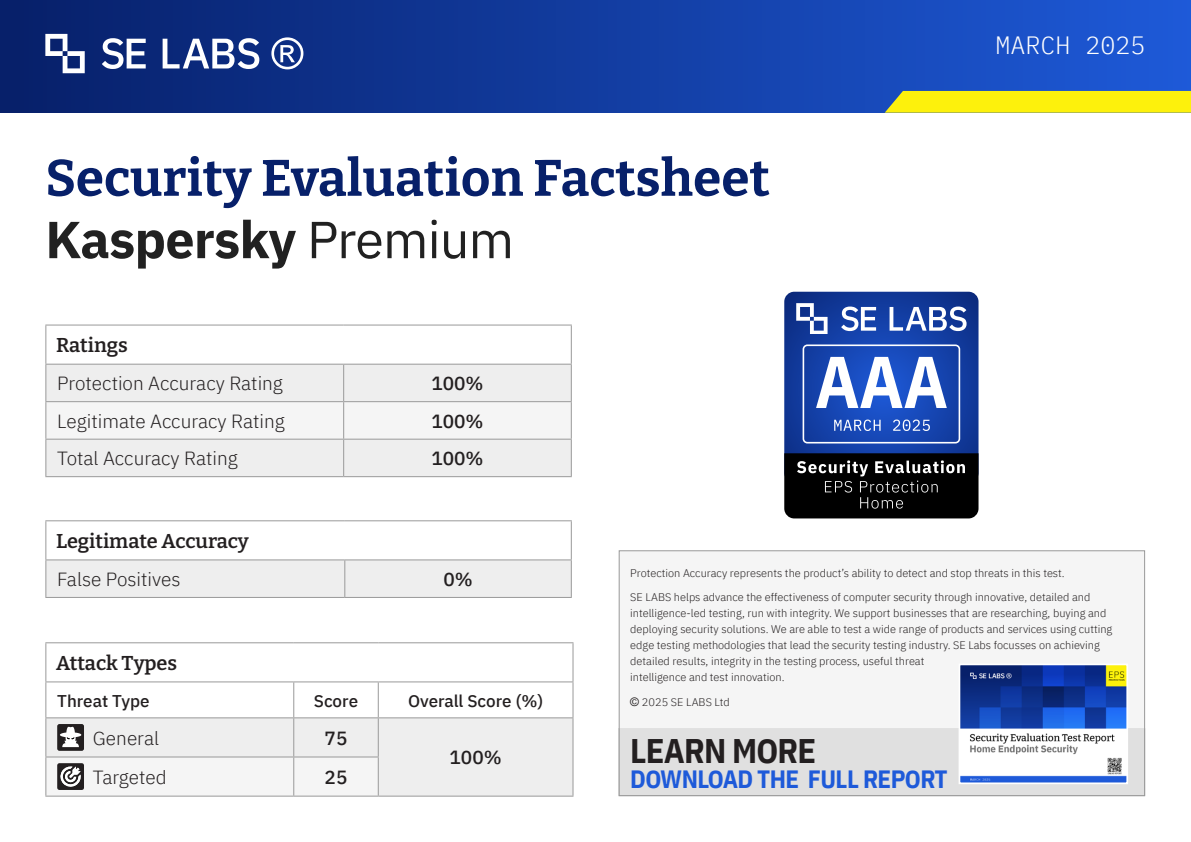
<style>
.page{position:relative;width:1191px;height:842px;background:#fff}
.page>*{position:absolute;margin:0;border:0;box-sizing:border-box;transform-origin:0 0}
.Vendor{font:700 52px "IBM Plex Sans";letter-spacing:-.015em;color:#212121}
.Headline{font:700 51px "Bitter";letter-spacing:.005em;color:#07206a}
.t1{font:700 34px "IBM Plex Sans Cond";letter-spacing:-.025em;color:#231f20}
.t2{font:700 25px "IBM Plex Sans Cond";letter-spacing:-.025em;color:#1e5ad9}
.t3{font:300 25px "IBM Plex Mono";color:#fff}
.t4{font:600 20px "Bitter";color:#231f20}
.t5{font:300 19px "IBM Plex Sans";color:#231f20}
.t6{font:500 19px "IBM Plex Sans";color:#231f20}
.t7{font:500 17px "IBM Plex Sans";color:#231f20}
.t8{font:300 11px/16px "IBM Plex Sans";color:#231f20}
.s1{font-weight:400}
.s2{font-family:"Arial Unicode MS";font-weight:400;font-size:12px}
</style>
<div class="page">
<div style="left:0;top:0;width:1191px;height:113px;background:linear-gradient(to right,#071f68,#1e5ad8)"></div>
<svg style="left:884px;top:91px;width:307px;height:22px;background:#f2e914"></svg>
<svg style="left:271px;top:37px;width:32px;height:32px"></svg>
<svg style="left:102px;top:38px;width:44px;height:31px"></svg>
<svg style="left:163px;top:38px;width:96px;height:31px"></svg>
<svg style="left:45px;top:34px;width:40px;height:39px"></svg>
<div style="left:46px;top:365px;width:525px;height:111px;background:#eee"></div>
<div style="left:46px;top:402px;width:525px;height:37px;background:#f5f5f5"></div>
<hr style="left:45px;top:325px;width:299px;height:1px;background:#999">
<hr style="left:45px;top:326px;width:1px;height:38px;background:#999">
<hr style="left:344px;top:325px;width:228px;height:1px;background:#999">
<hr style="left:571px;top:326px;width:1px;height:38px;background:#999">
<hr style="left:45px;top:364px;width:299px;height:1px;background:#999">
<hr style="left:45px;top:365px;width:1px;height:36px;background:#999">
<hr style="left:344px;top:364px;width:228px;height:1px;background:#999">
<hr style="left:343px;top:365px;width:1px;height:36px;background:#999">
<hr style="left:571px;top:365px;width:1px;height:36px;background:#999">
<hr style="left:45px;top:401px;width:299px;height:1px;background:#999">
<hr style="left:45px;top:402px;width:1px;height:37px;background:#999">
<hr style="left:344px;top:401px;width:228px;height:1px;background:#999">
<hr style="left:343px;top:402px;width:1px;height:37px;background:#999">
<hr style="left:571px;top:402px;width:1px;height:37px;background:#999">
<hr style="left:45px;top:439px;width:299px;height:1px;background:#999">
<hr style="left:45px;top:440px;width:1px;height:36px;background:#999">
<hr style="left:344px;top:439px;width:228px;height:1px;background:#999">
<hr style="left:343px;top:440px;width:1px;height:36px;background:#999">
<hr style="left:571px;top:440px;width:1px;height:36px;background:#999">
<hr style="left:45px;top:476px;width:299px;height:1px;background:#999">
<hr style="left:344px;top:476px;width:228px;height:1px;background:#999">
<svg style="left:46px;top:682px;width:526px;height:35px"></svg>
<div style="left:46px;top:718px;width:526px;height:78px;background:#eee"></div>
<hr style="left:45px;top:642px;width:249px;height:1px;background:#999">
<hr style="left:45px;top:643px;width:1px;height:38px;background:#999">
<hr style="left:294px;top:642px;width:84px;height:1px;background:#999">
<hr style="left:378px;top:642px;width:195px;height:1px;background:#999">
<hr style="left:572px;top:643px;width:1px;height:38px;background:#999">
<hr style="left:45px;top:681px;width:249px;height:1px;background:#999">
<hr style="left:45px;top:682px;width:1px;height:35px;background:#999">
<hr style="left:294px;top:681px;width:84px;height:1px;background:#999">
<hr style="left:293px;top:682px;width:1px;height:35px;background:#999">
<hr style="left:378px;top:681px;width:195px;height:1px;background:#999">
<hr style="left:378px;top:682px;width:1px;height:35px;background:#999">
<hr style="left:572px;top:682px;width:1px;height:35px;background:#999">
<hr style="left:45px;top:717px;width:249px;height:1px;background:#999">
<hr style="left:45px;top:718px;width:1px;height:38px;background:#999">
<hr style="left:294px;top:717px;width:84px;height:1px;background:#999">
<hr style="left:293px;top:718px;width:1px;height:38px;background:#999">
<hr style="left:378px;top:717px;width:195px;height:1px;background:#999">
<hr style="left:378px;top:718px;width:1px;height:38px;background:#999">
<hr style="left:572px;top:718px;width:1px;height:39px;background:#999">
<hr style="left:45px;top:756px;width:249px;height:1px;background:#999">
<hr style="left:45px;top:757px;width:1px;height:39px;background:#999">
<hr style="left:294px;top:756px;width:85px;height:1px;background:#999">
<hr style="left:378px;top:757px;width:1px;height:39px;background:#999">
<hr style="left:572px;top:757px;width:1px;height:39px;background:#999">
<hr style="left:45px;top:796px;width:249px;height:1px;background:#999">
<hr style="left:294px;top:796px;width:84px;height:1px;background:#999">
<hr style="left:378px;top:796px;width:195px;height:1px;background:#999">
<div style="left:57px;top:724px;width:27px;height:27px;background:#231f20;border-radius:2px"></div>
<svg style="left:60px;top:727px;width:21px;height:20px"></svg>
<svg style="left:46px;top:757px;width:332px;height:39px"></svg>
<div style="left:46px;top:560px;width:525px;height:37px;background:#eee"></div>
<hr style="left:45px;top:520px;width:300px;height:1px;background:#999">
<hr style="left:45px;top:521px;width:1px;height:38px;background:#999">
<hr style="left:345px;top:520px;width:227px;height:1px;background:#999">
<hr style="left:571px;top:521px;width:1px;height:38px;background:#999">
<hr style="left:45px;top:559px;width:300px;height:1px;background:#999">
<hr style="left:45px;top:560px;width:1px;height:37px;background:#999">
<hr style="left:345px;top:559px;width:227px;height:1px;background:#999">
<hr style="left:344px;top:560px;width:1px;height:37px;background:#999">
<hr style="left:571px;top:560px;width:1px;height:37px;background:#999">
<hr style="left:45px;top:597px;width:300px;height:1px;background:#999">
<hr style="left:345px;top:597px;width:227px;height:1px;background:#999">
<div style="left:618px;top:550px;width:527px;height:246px;background:#f5f5f5;border:1px solid #999"></div>
<div style="left:618px;top:728px;width:527px;height:68px;background:#e0e0e0;border:1px solid #999"></div>
<svg style="left:957px;top:665px;width:172px;height:119px;background:#768dc1"></svg>
<svg style="left:784px;top:292px;width:194px;height:226px;background:#344d89"></svg>
<p class="Headline" style="left:45px;top:146px;width:726px">Security Evaluation Factsheet</p>
<p class="Vendor" style="left:45px;top:198px;width:470px">Kaspersky <span class="s1">Premium</span></p>
<p class="t4" style="left:56px;top:332px;width:73px">Ratings</p>
<p class="t5" style="left:57px;top:369px;width:227px">Protection Accuracy Rating</p>
<p class="t6" style="left:431px;top:369px;width:54px">100%</p>
<p class="t5" style="left:57px;top:407px;width:229px">Legitimate Accuracy Rating</p>
<p class="t6" style="left:431px;top:406px;width:54px">100%</p>
<p class="t5" style="left:57px;top:444px;width:182px">Total Accuracy Rating</p>
<p class="t6" style="left:431px;top:444px;width:54px">100%</p>
<h3 class="t3" style="left:995px;top:27px;width:151px">MARCH 2025</h3>
<p class="t4" style="left:56px;top:528px;width:194px">Legitimate Accuracy</p>
<p class="t5" style="left:57px;top:565px;width:125px">False Positives</p>
<p class="t6" style="left:443px;top:565px;width:31px">0%</p>
<p class="t4" style="left:56px;top:650px;width:123px">Attack Types</p>
<p class="t7" style="left:57px;top:687px;width:94px">Threat Type</p>
<p class="t7" style="left:314px;top:687px;width:46px">Score</p>
<p class="t7" style="left:408px;top:687px;width:137px">Overall Score (%)</p>
<p class="t5" style="left:93px;top:724px;width:68px">General</p>
<p class="t6" style="left:325px;top:723px;width:24px">75</p>
<p class="t6" style="left:449px;top:743px;width:54px">100%</p>
<p class="t5" style="left:93px;top:763px;width:75px">Targeted</p>
<p class="t6" style="left:325px;top:762px;width:24px">25</p>
<p class="t8" style="left:630px;top:565px;width:436px">Protection Accuracy represents the product’s ability to detect and stop threats in this test.</p>
<p class="t8" style="left:630px;top:589px;width:483px">SE LABS helps advance the effectiveness of computer security through innovative, detailed and intelligence-led testing, run with integrity. We support businesses that are researching, buying and deploying security solutions. We are able to test a wide range of products and services using cutting edge testing methodologies that lead the security testing industry. SE Labs focusses on achieving detailed results, integrity in the testing process, useful threat<br>intelligence and test innovation.</p>
<p class="t8" style="left:630px;top:693px;width:101px"><span class="s2">©</span> 2025 SE LABS Ltd</p>
<p class="t1" style="left:630px;top:724px;width:187px">LEARN MORE</p>
<p class="t2" style="left:630px;top:759px;width:319px">DOWNLOAD THE FULL REPORT</p>
</div>
